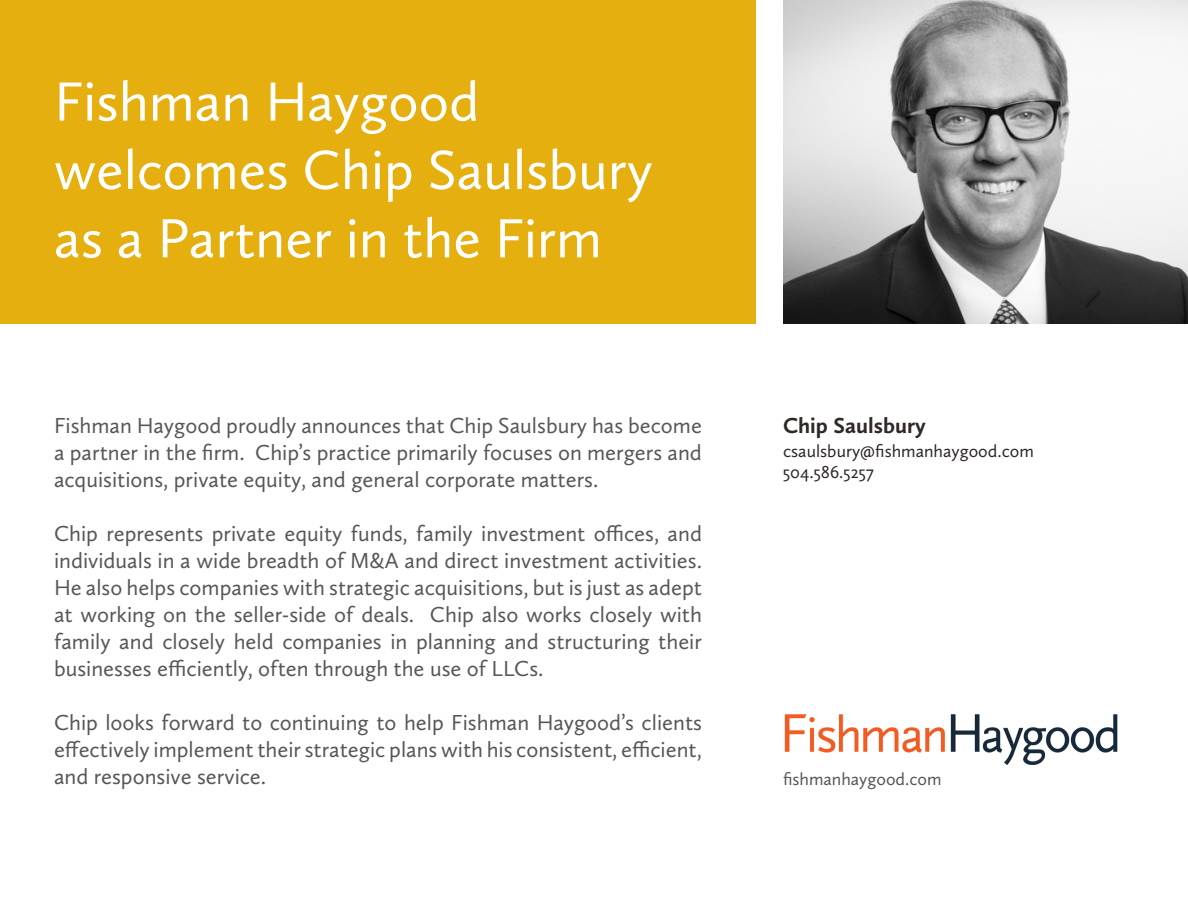
<style>
.page{position:relative;width:1188px;height:918px;background:#fff}
.page>*{position:absolute;margin:0;border:0;box-sizing:border-box;transform-origin:0 0}
.t1{font:57px/68.4px "Calluna Sans";color:#fff}
.t2{font:22.5px/27px "Calluna Sans";color:#575757;text-align:justify}
.t3{font:700 22.5px "Calluna Sans";color:#2e2826}
.t4{font:18px/21.6px "Calluna Sans";color:#2e2826}
.t5{font:18px "Calluna Sans";color:#575757}
</style>
<div class="page">
<div style="left:0;top:0;width:756px;height:324px;background:#e6af10"></div>
<img style="left:783px;top:0;width:405px;height:324px">
<img style="left:784px;top:714px;width:334px;height:51px">
<p class="t1" style="left:54px;top:66px;width:600px">Fishman Haygood welcomes Chip Saulsbury as a Partner in the Firm</p>
<p class="t2" style="left:54px;top:411px;width:650px">Fishman Haygood proudly announces that Chip Saulsbury has become a partner in the firm. Chip’s practice primarily focuses on mergers and acquisitions, private equity, and general corporate matters.</p>
<p class="t2" style="left:54px;top:519px;width:650px">Chip represents private equity funds, family investment offices, and individuals in a wide breadth of M&amp;A and direct investment activities.<br>He also helps companies with strategic acquisitions, but is just as adept at working on the seller-side of deals. Chip also works closely with family and closely held companies in planning and structuring their businesses efficiently, often through the use of LLCs.</p>
<p class="t2" style="left:54px;top:708px;width:650px">Chip looks forward to continuing to help Fishman Haygood’s clients effectively implement their strategic plans with his consistent, efficient, and responsive service.</p>
<p class="t3" style="left:783px;top:411px;width:144px">Chip Saulsbury</p>
<p class="t4" style="left:783px;top:440px;width:252px">csaulsbury@fishmanhaygood.com<br>504.586.5257</p>
<p class="t5" style="left:783px;top:768px;width:160px">fishmanhaygood.com</p>
</div>
